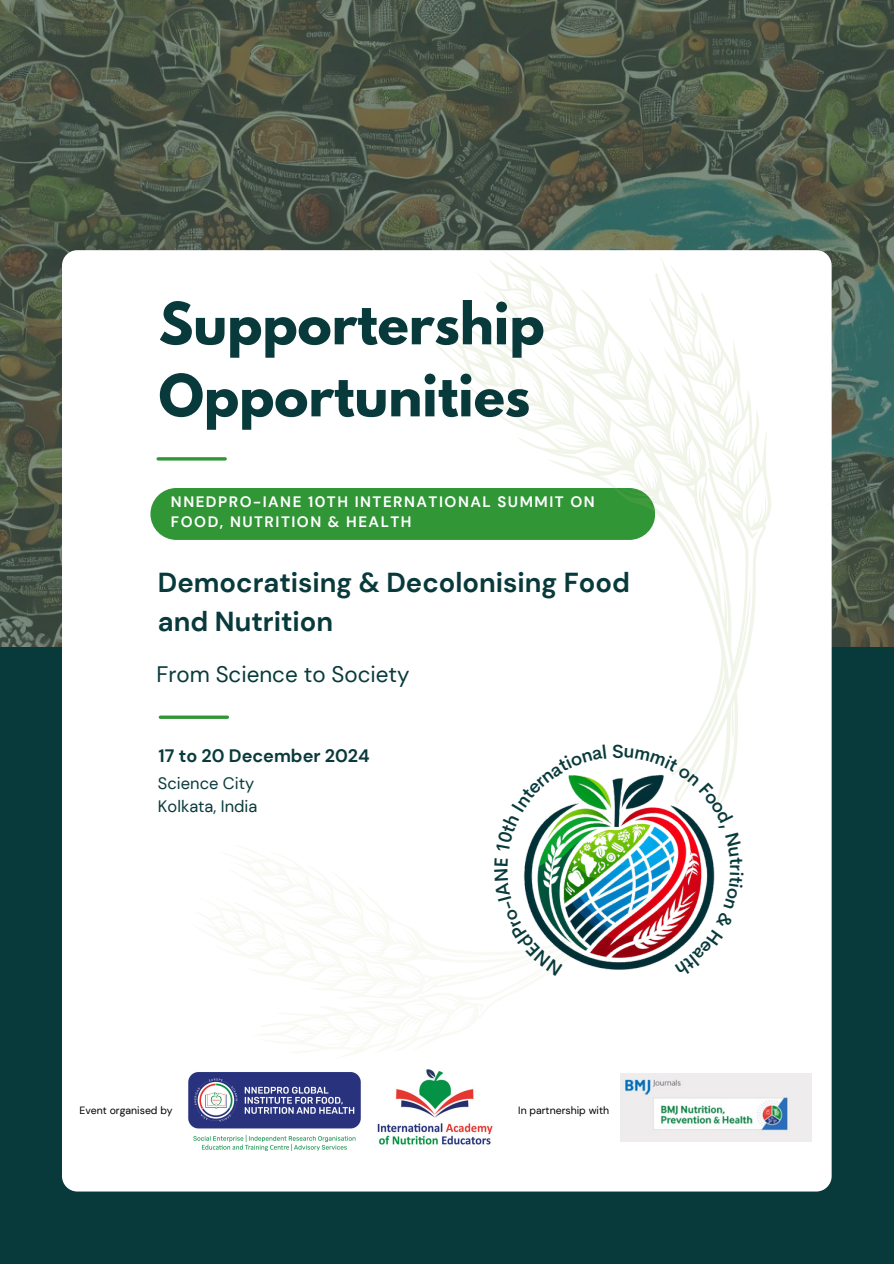
<style>
.page{position:relative;width:894px;height:1264px;background:#fff}
.page>*{position:absolute;margin:0;border:0;box-sizing:border-box;transform-origin:0 0}
.t1{font:700 51.45px/72px "League Spartan";color:#093a3b}
.t2{font:700 27.45px/38.2px "DM Sans";color:#093a3b}
.t3{font:22.35px "DM Sans";color:#093a3b}
.t4{font:500 18.9px "Cerebri Sans";color:#093a3b}
.t5{font:700 18px "DM Sans";color:#093a3b}
.t6{font:16.5px/22.5px "DM Sans";color:#093a3b}
.t7{font:700 15.15px/20.2px "DM Sans";letter-spacing:.1em;color:#fefefe}
.t8{font:10.5px "DM Sans";color:#000}
</style>
<div class="page">
<div style="left:0;top:0;width:893px;height:1263px;background:#093a3b"></div>
<img style="left:0;top:0;width:893px;height:647px">
<div style="left:62px;top:250px;width:769px;height:941px;background:#fff;border-radius:15px"></div>
<hr style="left:158px;top:457px;width:67px;height:3px;background:#309636">
<div style="left:150px;top:488px;width:505px;height:52px;background:#309636;border-radius:26px"></div>
<svg style="left:160px;top:715px;width:67px;height:4px"></svg>
<svg style="left:434px;top:322px;width:42px;height:218px"></svg>
<svg style="left:731px;top:341px;width:40px;height:302px"></svg>
<svg style="left:476px;top:250px;width:255px;height:331px"></svg>
<svg style="left:708px;top:521px;width:9px;height:31px"></svg>
<svg style="left:199px;top:846px;width:309px;height:211px"></svg>
<svg style="left:441px;top:936px;width:43px;height:49px"></svg>
<img style="left:188px;top:1072px;width:173px;height:79px">
<img style="left:377px;top:1069px;width:116px;height:76px">
<img style="left:620px;top:1073px;width:191px;height:68px">
<svg style="left:494px;top:581px;width:256px;height:407px"></svg>
<h5 class="t1" style="left:159px;top:294px;width:387px">Supportership<br>Opportunities</h5>
<h1 class="t7" style="left:171px;top:491px;width:425px">NNEDPRO-IANE 10TH INTERNATIONAL SUMMIT ON<br>FOOD, NUTRITION &amp; HEALTH</h1>
<p class="t2" style="left:158px;top:564px;width:473px">Democratising &amp; Decolonising Food and Nutrition</p>
<h3 class="t3" style="left:156px;top:659px;width:255px">From Science to Society</h3>
<p class="t5" style="left:159px;top:744px;width:212px">17 to 20 December 2024</p>
<p class="t6" style="left:158px;top:772px;width:101px">Science City<br>Kolkata, India</p>
<p class="t4" style="left:612px;top:738px;width:13px">S</p>
<p class="t8" style="left:79px;top:1104px;width:95px">Event organised by</p>
<p class="t8" style="left:518px;top:1104px;width:92px">In partnership with</p>
</div>
